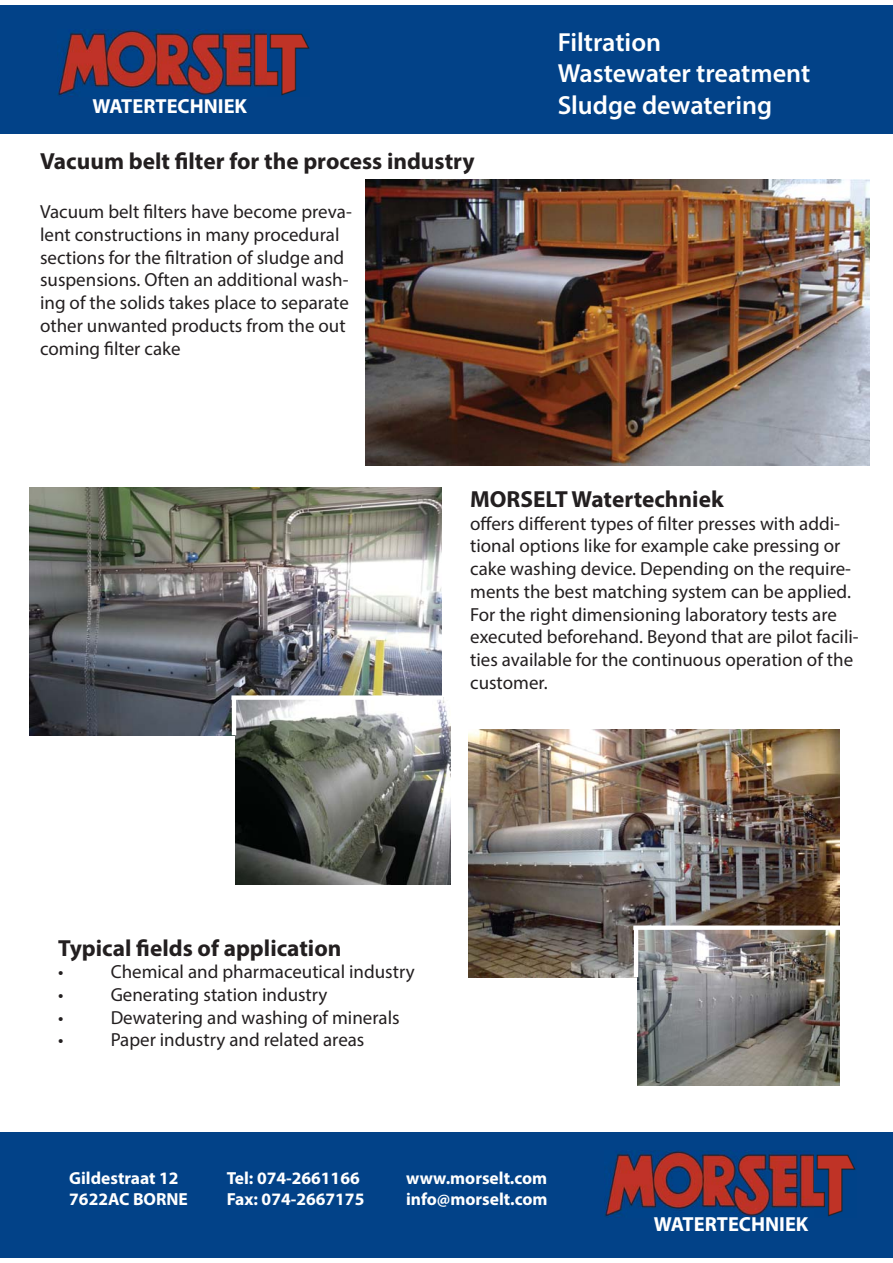
<style>
.page{position:relative;width:893px;height:1263px;background:#fff}
.page>*{position:absolute;margin:0;border:0;box-sizing:border-box;transform-origin:0 0}
.t1{font:600 26.25px/31.5px "Myriad Pro";color:#fff}
.t2{font:700 23.25px "Myriad Pro";color:#231f20}
.t3{font:700 20.4px "Myriad Pro";color:#fff}
.t4{font:18.9px/22.8px "Myriad Pro";color:#231f20}
.t5{font:700 17.55px/21px "Myriad Pro";color:#fff}
</style>
<div class="page">
<div style="left:0;top:5px;width:893px;height:129px;background:#024288"></div>
<img style="left:58px;top:30px;width:252px;height:66px">
<div style="left:0;top:1132px;width:893px;height:125px;background:#024288"></div>
<img style="left:604px;top:1151px;width:252px;height:66px">
<img style="left:366px;top:180px;width:503px;height:286px">
<img style="left:30px;top:487px;width:412px;height:248px">
<img style="left:236px;top:698px;width:214px;height:187px">
<img style="left:469px;top:730px;width:370px;height:247px">
<img style="left:638px;top:930px;width:201px;height:155px">
<hr style="left:232px;top:698px;width:4px;height:37px;background:#fff">
<div style="left:231px;top:695px;width:212px;height:5px;background:#fff"></div>
<hr style="left:634px;top:928px;width:4px;height:49px;background:#fff">
<svg style="left:633px;top:926px;width:207px;height:4px"></svg>
<h1 class="t1" style="left:558px;top:28px;width:254px">Filtration<br>Wastewater treatment</h1>
<p class="t3" style="left:93px;top:98px;width:156px">WATERTECHNIEK</p>
<h1 class="t1" style="left:558px;top:91px;width:216px">Sludge dewatering</h1>
<p class="t2" style="left:40px;top:153px;width:436px">Vacuum belt filter for the process industry</p>
<p class="t4" style="left:40px;top:202px;width:313px">Vacuum belt filters have become preva&shy;lent constructions in many procedural sections for the filtration of sludge and suspensions. Often an additional wash&shy;ing of the solids takes place to separate other unwanted products from the out coming filter cake</p>
<p class="t2" style="left:470px;top:490px;width:255px">MORSELT Watertechniek</p>
<p class="t4" style="left:470px;top:513px;width:390px">offers different types of filter presses with addi&shy;tional options like for example cake pressing or cake washing device. Depending on the require&shy;ments the best matching system can be applied.<br>For the right dimensioning laboratory tests are executed beforehand. Beyond that are pilot facili&shy;ties available for the continuous operation of the customer.</p>
<p class="t2" style="left:58px;top:939px;width:285px">Typical fields of application</p>
<p class="t4" style="left:58px;top:962px;width:7px">•</p>
<p class="t4" style="left:111px;top:962px;width:305px">Chemical and pharmaceutical industry</p>
<p class="t4" style="left:58px;top:984px;width:7px">•</p>
<p class="t4" style="left:111px;top:984px;width:218px">Generating station industry</p>
<p class="t4" style="left:58px;top:1007px;width:7px">•</p>
<p class="t4" style="left:111px;top:1007px;width:290px">Dewatering and washing of minerals</p>
<p class="t4" style="left:58px;top:1030px;width:7px">•</p>
<p class="t4" style="left:111px;top:1030px;width:255px">Paper industry and related areas</p>
<p class="t5" style="left:69px;top:1169px;width:120px">Gildestraat 12<br>7622AC BORNE</p>
<p class="t5" style="left:227px;top:1169px;width:139px">Tel: 074-2661166<br>Fax: 074-2667175</p>
<p class="t5" style="left:406px;top:1169px;width:143px">www.morselt.com info@morselt.com</p>
<p class="t3" style="left:654px;top:1216px;width:156px">WATERTECHNIEK</p>
</div>
